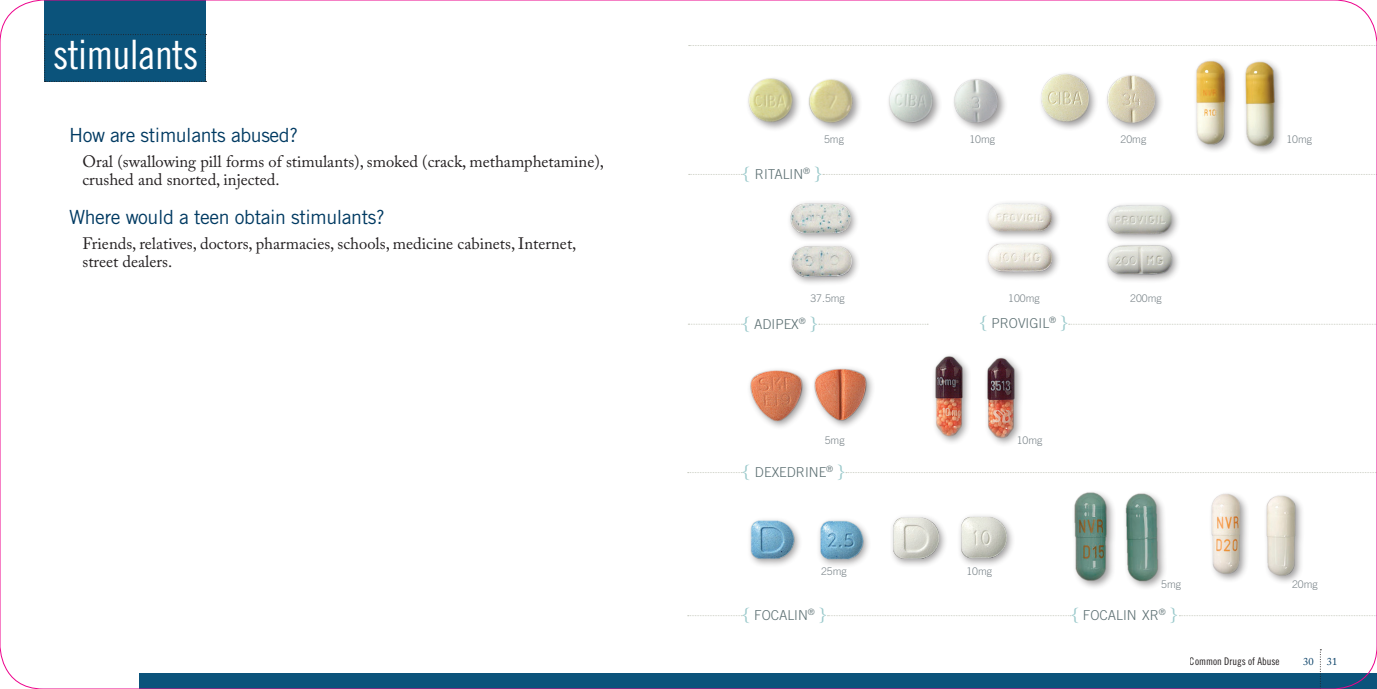
<style>
.page{position:relative;width:1377px;height:689px;background:#fff}
.page>*{position:absolute;margin:0;border:0;box-sizing:border-box;transform-origin:0 0}
.t1{font:40.5px "Trade Gothic Cond Eighteen";letter-spacing:-.02em;color:#fff}
.How_abused{font:19.5px "Trade Gothic";letter-spacing:-.02em;color:#003a62}
.drug_desc{font:16.5px/18px "Adobe Caslon Pro";color:#231f20}
.brand_name_drug{font:300 13.65px "Trade Gothic";color:#5d7073}
.brand_name_drug-2{font:300 10.5px "Trade Gothic";color:#798388}
.t2{font:10.5px "Trade Gothic Cond Eighteen";color:#231f20}
.t3{font:10.5px "Adobe Caslon Pro";color:#003a62}
.s1{font-family:"Times";font-weight:400;font-size:18px;color:#9ac9cb}
</style>
<div class="page">
<div style="left:1071px;top:489px;width:96px;height:101px;background:#231f20;opacity:.45"></div>
<img style="left:1071px;top:489px;width:96px;height:96px">
<img style="left:1211px;top:493px;width:91px;height:89px">
<div style="left:45px;top:0;width:161px;height:81px;background:#0b537b"></div>
<div style="left:140px;top:673px;width:1237px;height:15px;background:#0b537b"></div>
<svg style="left:44px;top:34px;width:163px;height:48px"></svg>
<img style="left:888px;top:78px;width:118px;height:52px">
<img style="left:934px;top:355px;width:87px;height:90px">
<img style="left:748px;top:78px;width:112px;height:52px">
<img style="left:789px;top:202px;width:69px;height:82px">
<img style="left:1107px;top:204px;width:72px;height:77px">
<img style="left:987px;top:203px;width:72px;height:75px">
<svg style="left:689px;top:174px;width:53px;height:1px"></svg>
<svg style="left:689px;top:45px;width:686px;height:1px"></svg>
<svg style="left:823px;top:174px;width:552px;height:1px"></svg>
<svg style="left:688px;top:324px;width:54px;height:1px"></svg>
<svg style="left:819px;top:324px;width:109px;height:1px"></svg>
<img style="left:1041px;top:73px;width:121px;height:57px">
<img style="left:1196px;top:60px;width:85px;height:92px">
<svg style="left:688px;top:472px;width:54px;height:1px"></svg>
<svg style="left:846px;top:472px;width:529px;height:1px"></svg>
<img style="left:749px;top:368px;width:124px;height:59px">
<svg style="left:1069px;top:324px;width:306px;height:1px"></svg>
<img style="left:750px;top:519px;width:119px;height:47px">
<img style="left:892px;top:515px;width:121px;height:50px">
<svg style="left:688px;top:615px;width:54px;height:1px"></svg>
<svg style="left:828px;top:615px;width:243px;height:1px"></svg>
<svg style="left:1179px;top:615px;width:196px;height:1px"></svg>
<svg style="left:1320px;top:649px;width:1px;height:40px"></svg>
<p class="t1" style="left:53px;top:31px;width:147px">stimulants</p>
<p class="How_abused" style="left:69px;top:123px;width:231px">How are stimulants abused?</p>
<p class="drug_desc" style="left:83px;top:152px;width:523px">Oral (swallowing pill forms of stimulants), smoked (crack, methamphetamine), crushed and snorted, injected.</p>
<p class="How_abused" style="left:69px;top:206px;width:317px">Where would a teen obtain stimulants?</p>
<p class="drug_desc" style="left:83px;top:234px;width:495px">Friends, relatives, doctors, pharmacies, schools, medicine cabinets, Internet, street dealers.</p>
<p class="brand_name_drug-2" style="left:824px;top:133px;width:21px">5mg</p>
<p class="brand_name_drug-2" style="left:969px;top:133px;width:27px">10mg</p>
<p class="brand_name_drug-2" style="left:1121px;top:133px;width:27px">20mg</p>
<p class="brand_name_drug-2" style="left:1286px;top:133px;width:27px">10mg</p>
<p class="brand_name_drug" style="left:742px;top:166px;width:82px"><span class="s1">{</span> RITALIN<sup>®</sup> <span class="s1">}</span></p>
<p class="brand_name_drug-2" style="left:810px;top:292px;width:36px">37.5mg</p>
<p class="brand_name_drug-2" style="left:1008px;top:292px;width:33px">100mg</p>
<p class="brand_name_drug-2" style="left:1130px;top:292px;width:33px">200mg</p>
<p class="brand_name_drug" style="left:742px;top:316px;width:78px"><span class="s1">{</span> ADIPEX<sup>®</sup> <span class="s1">}</span></p>
<p class="brand_name_drug" style="left:979px;top:315px;width:91px"><span class="s1">{</span> PROVIGIL<sup>®</sup> <span class="s1">}</span></p>
<p class="brand_name_drug-2" style="left:825px;top:434px;width:21px">5mg</p>
<p class="brand_name_drug-2" style="left:1017px;top:434px;width:27px">10mg</p>
<p class="brand_name_drug" style="left:742px;top:464px;width:105px"><span class="s1">{</span> DEXEDRINE<sup>®</sup> <span class="s1">}</span></p>
<p class="brand_name_drug-2" style="left:821px;top:565px;width:27px">25mg</p>
<p class="brand_name_drug-2" style="left:966px;top:565px;width:27px">10mg</p>
<p class="brand_name_drug" style="left:742px;top:607px;width:87px"><span class="s1">{</span> FOCALIN<sup>®</sup> <span class="s1">}</span></p>
<p class="brand_name_drug" style="left:1071px;top:607px;width:109px"><span class="s1">{</span> FOCALIN XR<sup>®</sup> <span class="s1">}</span></p>
<p class="brand_name_drug-2" style="left:1161px;top:578px;width:21px">5mg</p>
<p class="brand_name_drug-2" style="left:1292px;top:578px;width:27px">20mg</p>
<p class="t2" style="left:1190px;top:655px;width:91px">Common Drugs of Abuse</p>
<p class="t3" style="left:1303px;top:655px;width:12px">30</p>
<p class="t3" style="left:1327px;top:655px;width:12px">31</p>
</div>
